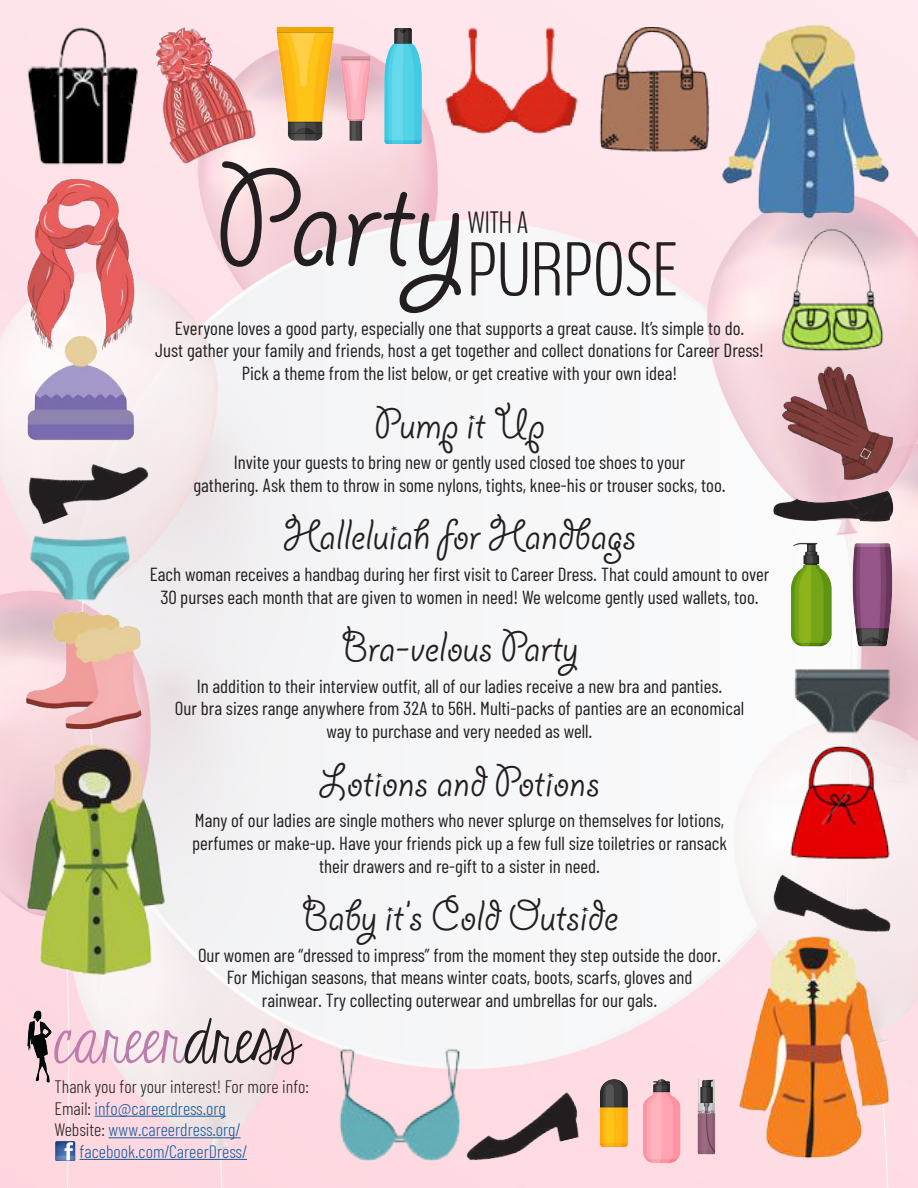
<style>
.page{position:relative;width:918px;height:1188px;background:#fff}
.page>*{position:absolute;margin:0;border:0;box-sizing:border-box;transform-origin:0 0}
.t1{font:154.2px "Giddyup Std";color:#231f20}
.t2{font:300 75.9px "Bench Nine";color:#231f20}
.t3{font:64.35px "KG Eyes Wide Open";color:#bc7dad}
.t4{font:48px "Giddyup Std";color:#231f20}
.t5{font:300 30.9px "Bench Nine";color:#231f20}
.t6{font:18.9px/22.6px "Barlow Condensed";color:#231f20;text-align:center}
.t7{font:300 18px "Barlow Condensed";color:#175d9e}
.t8{font:300 18px "Barlow Condensed";color:#231f20}
.s1{color:#231f20}
</style>
<div class="page">
<img style="left:748px;top:866px;width:149px;height:64px">
<img style="left:769px;top:360px;width:132px;height:116px">
<img style="left:18px;top:367px;width:127px;height:60px">
<img style="left:21px;top:605px;width:131px;height:132px">
<img style="left:0;top:171px;width:153px;height:196px">
<img style="left:151px;top:11px;width:119px;height:161px">
<img style="left:324px;top:1018px;width:162px;height:151px">
<img style="left:436px;top:15px;width:160px;height:123px">
<img style="left:21px;top:529px;width:113px;height:79px">
<img style="left:783px;top:652px;width:125px;height:102px">
<img style="left:437px;top:1076px;width:155px;height:109px">
<img style="left:756px;top:476px;width:149px;height:58px">
<img style="left:10px;top:427px;width:146px;height:102px">
<img style="left:268px;top:21px;width:82px;height:128px">
<img style="left:775px;top:537px;width:135px;height:115px">
<img style="left:5px;top:737px;width:180px;height:251px">
<img style="left:711px;top:3px;width:180px;height:227px">
<img style="left:361px;top:22px;width:70px;height:127px">
<img style="left:329px;top:47px;width:51px;height:102px">
<img style="left:723px;top:930px;width:174px;height:239px">
<img style="left:585px;top:1071px;width:54px;height:83px">
<img style="left:629px;top:1075px;width:60px;height:96px">
<img style="left:597px;top:27px;width:138px;height:171px">
<img style="left:28px;top:21px;width:112px;height:159px">
<img style="left:788px;top:742px;width:103px;height:121px">
<img style="left:775px;top:225px;width:114px;height:133px">
<img style="left:689px;top:1080px;width:41px;height:81px">
<hr style="left:95px;top:1116px;width:131px;height:1px;background:#175d9e">
<hr style="left:108px;top:1137px;width:133px;height:1px;background:#175d9e">
<hr style="left:80px;top:1159px;width:167px;height:1px;background:#175d9e">
<img style="left:54px;top:1140px;width:23px;height:21px">
<img style="left:26px;top:1007px;width:26px;height:76px">
<p class="t1" style="left:215px;top:135px;width:250px">Party</p>
<p class="t5" style="left:467px;top:202px;width:62px">WITH A</p>
<p class="t2" style="left:467px;top:221px;width:212px">PURPOSE</p>
<p class="t6" style="left:155px;top:316px;width:610px">Everyone loves a good party, especially one that supports a great cause. It’s simple to do.<br>Just gather your family and friends, host a get together and collect donations for Career Dress!<br>Pick a theme from the list below, or get creative with your own idea!</p>
<p class="t4" style="left:375px;top:397px;width:171px">Pump it Up</p>
<p class="t6" style="left:193px;top:451px;width:534px">Invite your guests to bring new or gently used closed toe shoes to your<br>gathering. Ask them to throw in some nylons, tights, knee-his or trouser socks, too.</p>
<p class="t4" style="left:283px;top:509px;width:355px">Halleluiah for Handbags</p>
<p class="t6" style="left:150px;top:562px;width:621px">Each woman receives a handbag during her first visit to Career Dress. That could amount to over<br>30 purses each month that are given to women in need! We welcome gently used wallets, too.</p>
<p class="t4" style="left:341px;top:621px;width:239px">Bra-velous Party</p>
<p class="t6" style="left:175px;top:674px;width:571px">In addition to their interview outfit, all of our ladies receive a new bra and panties.<br>Our bra sizes range anywhere from 32A to 56H. Multi-packs of panties are an economical way to purchase and very needed as well.</p>
<p class="t4" style="left:319px;top:755px;width:282px">Lotions and Potions</p>
<p class="t6" style="left:192px;top:809px;width:537px">Many of our ladies are single mothers who never splurge on themselves for lotions, perfumes or make-up. Have your friends pick up a few full size toiletries or ransack their drawers and re-gift to a sister in need.</p>
<p class="t4" style="left:301px;top:890px;width:318px">Baby it’s Cold Outside</p>
<p class="t6" style="left:198px;top:943px;width:525px">Our women are “dressed to impress” from the moment they step outside the door.<br>For Michigan seasons, that means winter coats, boots, scarfs, gloves and rainwear. Try collecting outerwear and umbrellas for our gals.</p>
<p class="t3" style="left:54px;top:1007px;width:246px">career<span class="s1">dress</span></p>
<p class="t8" style="left:54px;top:1076px;width:256px">Thank you for your interest! For more info:</p>
<p class="t7" style="left:54px;top:1097px;width:173px"><span class="s1">Email:</span> info@careerdress.org</p>
<p class="t7" style="left:54px;top:1119px;width:188px"><span class="s1">Website:</span> www.careerdress.org/</p>
<p class="t7" style="left:80px;top:1140px;width:169px">facebook.com/CareerDress/</p>
</div>
